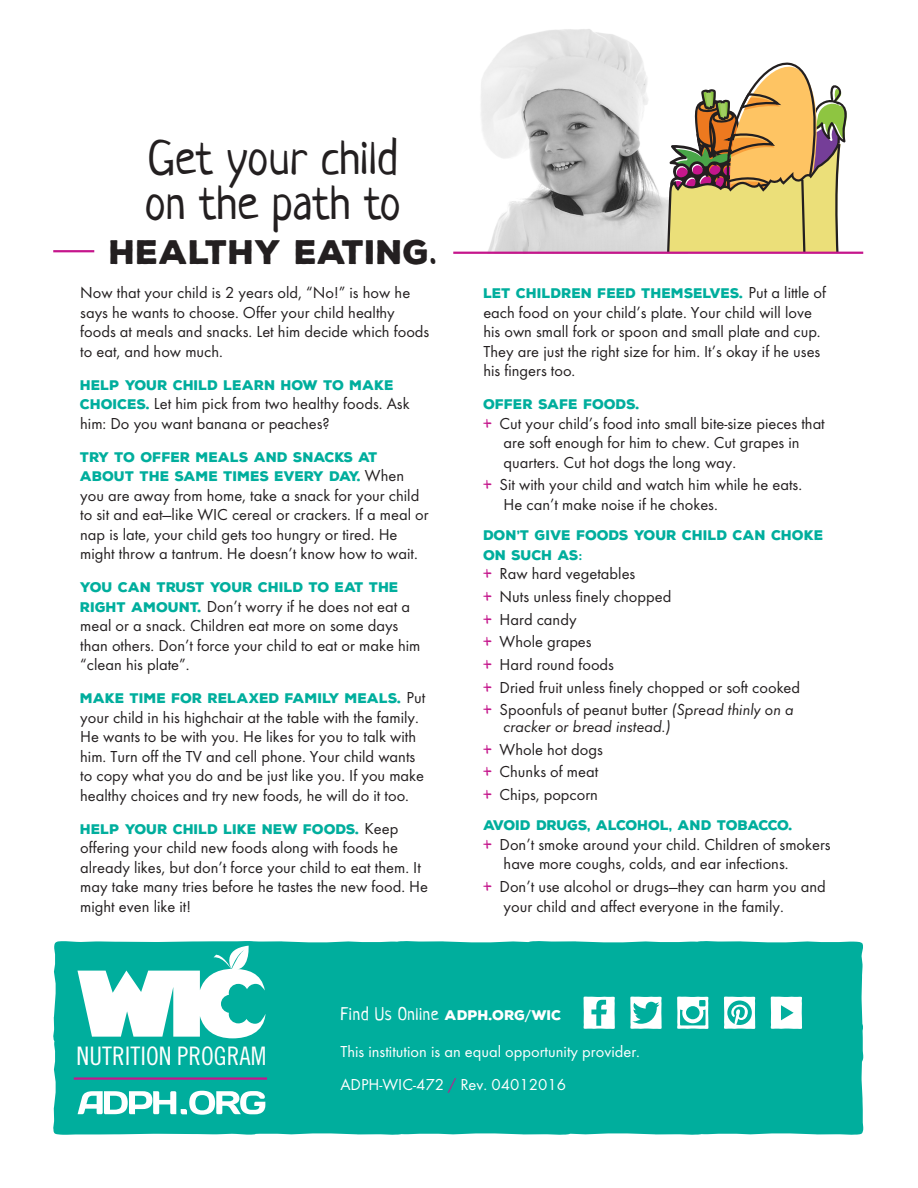
<style>
.page{position:relative;width:918px;height:1188px;background:#fff}
.page>*{position:absolute;margin:0;border:0;box-sizing:border-box;transform-origin:0 0}
.t1{font:48px/45px "Neucha";color:#231f20}
.t2{font:900 33px "Nexa Rust Sans";color:#231f20}
.t3{font:25.5px "Trade Gothic Cond Eighteen";color:#fff}
.t4{font:18px "Neucha";letter-spacing:.03em;color:#fff}
.t5{font:16.5px/19.5px "Function";color:#231f20}
.t6{font:16.5px "Function";color:#fff}
.t7{font:italic 16.5px/16.5px "Function";color:#231f20}
.t8{font:900 13.5px/19.5px "Nexa Rust Sans";color:#00ae9d}
.s1{font-family:"Neucha";font-weight:400;font-size:48px}
.s2{font-family:"Nexa Rust Sans";font-weight:900;font-size:13.5px;color:#00ae9d}
.s3{font-family:"Function";font-weight:400;font-size:16.5px;color:#231f20}
.s4{font-family:"Neucha";font-size:18px;color:#c5168c}
.s5{font-family:"Function";font-weight:700}
.s6{font-family:"Neucha";font-style:normal;font-size:18px;color:#c5168c}
.s7{font-style:normal}
.s8{font-family:"Nexa Rust Sans";font-weight:900;font-size:13.5px}
.s9{font-family:"Function";font-weight:700;font-size:13.5px}
.s10{color:#c5168c}
</style>
<div class="page">
<div style="left:53px;top:941px;width:810px;height:194px;background:#00ae9d"></div>
<img style="left:453px;top:29px;width:209px;height:223px">
<svg style="left:662px;top:62px;width:187px;height:190px"></svg>
<hr style="left:453px;top:252px;width:410px;height:2px;background:#c5168c">
<hr style="left:53px;top:250px;width:41px;height:2px;background:#c5168c">
<hr style="left:74px;top:1077px;width:193px;height:3px;background:#c5168c">
<svg style="left:77px;top:946px;width:189px;height:92px"></svg>
<svg style="left:78px;top:1091px;width:187px;height:24px"></svg>
<svg style="left:630px;top:997px;width:32px;height:32px"></svg>
<svg style="left:724px;top:997px;width:31px;height:32px"></svg>
<svg style="left:677px;top:997px;width:31px;height:32px"></svg>
<svg style="left:584px;top:997px;width:31px;height:32px"></svg>
<svg style="left:771px;top:997px;width:31px;height:32px"></svg>
<div style="left:650px;top:22px;width:50px;height:50px;background:#fff"></div>
<p class="t1" style="left:144px;top:135px;width:258px">Get your child on the path to</p>
<p class="t2" style="left:109px;top:230px;width:329px">HEALTHY EATING<span class="s1">.</span></p>
<p class="t5" style="left:80px;top:283px;width:351px">Now that your child is 2 years old, “No!” is how he says he wants to choose. Offer your child healthy foods at meals and snacks. Let him decide which foods to eat, and how much.</p>
<p class="t8" style="left:80px;top:375px;width:315px">HELP YOUR CHILD LEARN HOW TO MAKE</p>
<p class="t5" style="left:80px;top:394px;width:331px"><span class="s2">CHOICES.</span> Let him pick from two healthy foods. Ask him: Do you want banana or peaches?</p>
<p class="t8" style="left:80px;top:447px;width:325px">TRY TO OFFER MEALS AND SNACKS AT<br>ABOUT THE SAME TIMES EVERY DAY. <span class="s3">When</span></p>
<p class="t5" style="left:80px;top:485px;width:350px">you are away from home, take a snack for your child to sit and eat—like WIC cereal or crackers. If a meal or nap is late, your child gets too hungry or tired. He might throw a tantrum. He doesn’t know how to wait.</p>
<p class="t8" style="left:80px;top:578px;width:320px">YOU CAN TRUST YOUR CHILD TO EAT THE</p>
<p class="t5" style="left:80px;top:596px;width:342px"><span class="s2">RIGHT AMOUNT.</span> Don’t worry if he does not eat a meal or a snack. Children eat more on some days than others. Don’t force your child to eat or make him “clean his plate”.</p>
<p class="t8" style="left:80px;top:689px;width:347px">MAKE TIME FOR RELAXED FAMILY MEALS. <span class="s3">Put</span></p>
<p class="t5" style="left:80px;top:707px;width:345px">your child in his highchair at the table with the family.<br>He wants to be with you. He likes for you to talk with him. Turn off the TV and cell phone. Your child wants to copy what you do and be just like you. If you make healthy choices and try new foods, he will do it too.</p>
<p class="t8" style="left:80px;top:819px;width:320px">HELP YOUR CHILD LIKE NEW FOODS. <span class="s3">Keep</span></p>
<p class="t5" style="left:80px;top:838px;width:349px">offering your child new foods along with foods he already likes, but don’t force your child to eat them. It may take many tries before he tastes the new food. He might even like it!</p>
<p class="t8" style="left:483px;top:284px;width:344px">LET CHILDREN FEED THEMSELVES. <span class="s3">Put a little of</span></p>
<p class="t5" style="left:483px;top:302px;width:339px">each food on your child’s plate. Your child will love his own small fork or spoon and small plate and cup.<br>They are just the right size for him. It’s okay if he uses his fingers too.</p>
<p class="t8" style="left:483px;top:395px;width:158px">OFFER SAFE FOODS.</p>
<p class="t5" style="left:504px;top:413px;width:323px;text-indent:-20px"><span class="s4">+</span> Cut your child’s food into small bite-size pieces that are soft enough for him to chew. Cut grapes in quarters. Cut hot dogs the long way.</p>
<p class="t5" style="left:504px;top:475px;width:300px;text-indent:-20px"><span class="s4">+</span> Sit with your child and watch him while he eats.<br>He can’t make noise if he chokes.</p>
<p class="t8" style="left:483px;top:526px;width:342px">DON’T GIVE FOODS YOUR CHILD CAN CHOKE<br>ON SUCH AS<span class="s5">:</span></p>
<p class="t5" style="left:483px;top:564px;width:154px"><span class="s4">+</span> Raw hard vegetables</p>
<p class="t5" style="left:483px;top:587px;width:189px"><span class="s4">+</span> Nuts unless finely chopped</p>
<p class="t5" style="left:483px;top:609px;width:95px"><span class="s4">+</span> Hard candy</p>
<p class="t5" style="left:483px;top:632px;width:110px"><span class="s4">+</span> Whole grapes</p>
<p class="t5" style="left:483px;top:655px;width:132px"><span class="s4">+</span> Hard round foods</p>
<p class="t5" style="left:483px;top:678px;width:318px"><span class="s4">+</span> Dried fruit unless finely chopped or soft cooked</p>
<p class="t7" style="left:504px;top:702px;width:292px;text-indent:-20px"><span class="s6">+</span> <span class="s7">Spoonfuls of peanut butter</span> (Spread thinly on a cracker or bread instead.)</p>
<p class="t5" style="left:483px;top:740px;width:121px"><span class="s4">+</span> Whole hot dogs</p>
<p class="t5" style="left:483px;top:762px;width:116px"><span class="s4">+</span> Chunks of meat</p>
<p class="t5" style="left:483px;top:785px;width:116px"><span class="s4">+</span> Chips, popcorn</p>
<p class="t8" style="left:483px;top:816px;width:311px">AVOID DRUGS, ALCOHOL, AND TOBACCO.</p>
<p class="t5" style="left:504px;top:835px;width:329px;text-indent:-20px"><span class="s4">+</span> Don’t smoke around your child. Children of smokers have more coughs, colds, and ear infections.</p>
<p class="t5" style="left:504px;top:877px;width:324px;text-indent:-20px"><span class="s4">+</span> Don’t use alcohol or drugs—they can harm you and your child and affect everyone in the family.</p>
<p class="t3" style="left:77px;top:1041px;width:191px">NUTRITION PROGRAM</p>
<p class="t4" style="left:340px;top:1003px;width:223px">Find Us Online <span class="s8">ADPH.ORG</span><span class="s9">/</span><span class="s8">WIC</span></p>
<p class="t6" style="left:340px;top:1042px;width:301px">This institution is an equal opportunity provider.</p>
<p class="t6" style="left:340px;top:1075px;width:227px">ADPH-WIC-472 <span class="s10">/</span> Rev. 04012016</p>
</div>
